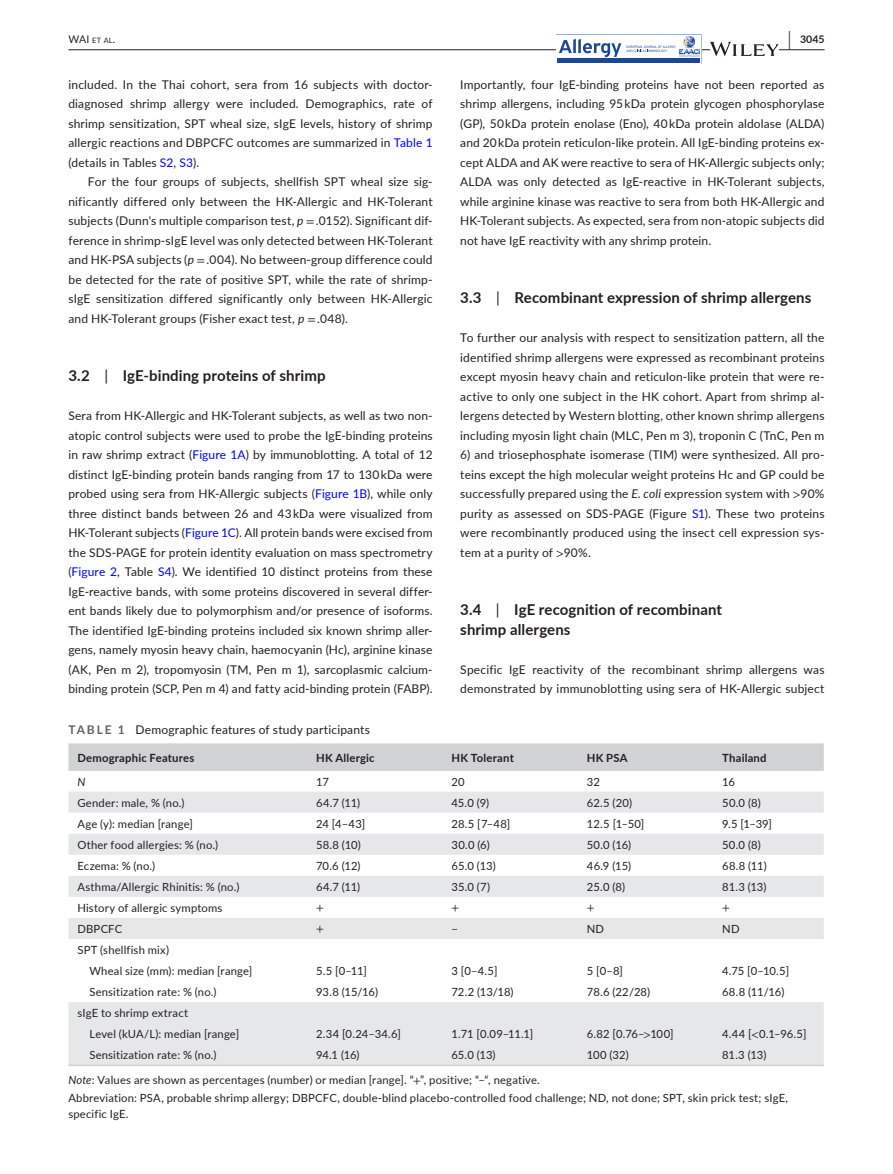
<style>
.page{position:relative;width:893px;height:1174px;background:#fff}
.page>*{position:absolute;margin:0;border:0;box-sizing:border-box;transform-origin:0 0}
.t1{font:700 15px/19.5px "Lato";letter-spacing:.005em;color:#231f20}
.t2{font:12px/19.5px "Lato";letter-spacing:.015em;color:#231f20;text-align:justify}
.t3{font:11.25px/21px "Lato";letter-spacing:.015em;color:#231f20}
.t4{font:700 11.25px "Lato";letter-spacing:.02em;color:#231f20}
.t5{font:11.25px "STIX";color:#231f20}
.t6{font:italic 11.25px "Lato";color:#231f20}
.t7{font:10.5px "Lato";color:#231f20}
.t8{font:700 10.5px "Lato";color:#231f20}
.s1{font-size:7.35px}
.s2{font-size:19.5px}
.s3{color:#00f}
.s4{font-style:italic}
.s5{font-family:"STIX"}
.s6{font-weight:400}
.s7{font-weight:700;color:#636366}
</style>
<div class="page">
<hr style="left:68px;top:49px;width:756px;height:1px;background:#231f20">
<svg style="left:556px;top:34px;width:145px;height:29px"></svg>
<div style="left:558px;top:58px;width:142px;height:5px;background:#1b4896"></div>
<img style="left:679px;top:35px;width:22px;height:22px">
<svg style="left:710px;top:42px;width:69px;height:14px"></svg>
<div style="left:68px;top:743px;width:756px;height:28px;background:#d1d2d4"></div>
<svg style="left:68px;top:791px;width:756px;height:273px;fill:#e6e7e9"></svg>
<hr style="left:68px;top:1064px;width:239px;height:2px;background:#d1d2d4">
<hr style="left:307px;top:1064px;width:135px;height:2px;background:#d1d2d4">
<hr style="left:442px;top:1064px;width:136px;height:2px;background:#d1d2d4">
<hr style="left:578px;top:1064px;width:135px;height:2px;background:#d1d2d4">
<hr style="left:713px;top:1064px;width:111px;height:2px;background:#d1d2d4">
<p class="t7" style="left:68px;top:31px;width:48px">WAI <span class="s1">et al</span>.</p>
<p class="t8" style="left:789px;top:31px;width:37px"><span class="s2">|</span> 3045</p>
<p class="t2" style="left:68px;top:74px;width:366px">included. In the Thai cohort, sera from 16 subjects with doctor&shy;diagnosed shrimp allergy were included. Demographics, rate of shrimp sensitization, SPT wheal size, sIgE levels, history of shrimp allergic reactions and DBPCFC outcomes are summarized in <span class="s3">Table 1 </span>(details in Tables <span class="s3">S2</span>, <span class="s3">S3</span>).</p>
<p class="t2" style="left:68px;top:171px;width:366px;text-indent:20px">For the four groups of subjects, shellfish SPT wheal size sig&shy;nificantly differed only between the HK-Allergic and HK-Tolerant subjects (Dunn's multiple comparison test, <span class="s4">p</span> <span class="s5">=</span> .0152). Significant dif&shy;ference in shrimp-sIgE level was only detected between HK-Tolerant and HK-PSA subjects (<span class="s4">p</span> <span class="s5">=</span> .004). No between-group difference could be detected for the rate of positive SPT, while the rate of shrimp&shy;sIgE sensitization differed significantly only between HK-Allergic and HK-Tolerant groups (Fisher exact test, <span class="s4">p</span> <span class="s5">=</span> .048).</p>
<p class="t2" style="left:460px;top:74px;width:366px">Importantly, four IgE-binding proteins have not been reported as shrimp allergens, including 95 kDa protein glycogen phosphorylase (GP), 50 kDa protein enolase (Eno), 40 kDa protein aldolase (ALDA) and 20 kDa protein reticulon-like protein. All IgE-binding proteins ex&shy;cept ALDA and AK were reactive to sera of HK-Allergic subjects only; ALDA was only detected as IgE-reactive in HK-Tolerant subjects, while arginine kinase was reactive to sera from both HK-Allergic and HK-Tolerant subjects. As expected, sera from non-atopic subjects did not have IgE reactivity with any shrimp protein.</p>
<p class="t1" style="left:460px;top:287px;width:353px">3.3 <span class="s6">|</span> Recombinant expression of shrimp allergens</p>
<p class="t2" style="left:460px;top:327px;width:366px">To further our analysis with respect to sensitization pattern, all the identified shrimp allergens were expressed as recombinant proteins except myosin heavy chain and reticulon-like protein that were re&shy;active to only one subject in the HK cohort. Apart from shrimp al&shy;lergens detected by Western blotting, other known shrimp allergens including myosin light chain (MLC, Pen m 3), troponin C (TnC, Pen m</p>
<p class="t2" style="left:460px;top:444px;width:366px">6) and triosephosphate isomerase (TIM) were synthesized. All pro&shy;teins except the high molecular weight proteins Hc and GP could be successfully prepared using the <span class="s4">E. coli</span> expression system with <span class="s5">&gt;</span>90% purity as assessed on SDS-PAGE (Figure <span class="s3">S1</span>). These two proteins were recombinantly produced using the insect cell expression sys&shy;tem at a purity of <span class="s5">&gt;</span>90%.</p>
<p class="t1" style="left:68px;top:365px;width:259px">3.2 <span class="s6">|</span> IgE-binding proteins of shrimp</p>
<p class="t2" style="left:68px;top:405px;width:366px">Sera from HK-Allergic and HK-Tolerant subjects, as well as two non&shy;atopic control subjects were used to probe the IgE-binding proteins in raw shrimp extract (<span class="s3">Figure 1A</span>) by immunoblotting. A total of 12 distinct IgE-binding protein bands ranging from 17 to 130 kDa were probed using sera from HK-Allergic subjects (<span class="s3">Figure 1B</span>), while only three distinct bands between 26 and 43 kDa were visualized from HK-Tolerant subjects (<span class="s3">Figure 1C</span>). All protein bands were excised from the SDS-PAGE for protein identity evaluation on mass spectrometry (<span class="s3">Figure 2</span>, Table <span class="s3">S4</span>). We identified 10 distinct proteins from these IgE-reactive bands, with some proteins discovered in several differ&shy;ent bands likely due to polymorphism and/or presence of isoforms.<br>The identified IgE-binding proteins included six known shrimp aller&shy;gens, namely myosin heavy chain, haemocyanin (Hc), arginine kinase (AK, Pen m 2), tropomyosin (TM, Pen m 1), sarcoplasmic calcium&shy;binding protein (SCP, Pen m 4) and fatty acid-binding protein (FABP).</p>
<p class="t1" style="left:460px;top:599px;width:263px">3.4 <span class="s6">|</span> IgE recognition of recombinant shrimp allergens</p>
<p class="t2" style="left:460px;top:659px;width:366px">Specific IgE reactivity of the recombinant shrimp allergens was demonstrated by immunoblotting using sera of HK-Allergic subject</p>
<p class="t2" style="left:68px;top:719px;width:303px"><span class="s7">TABLE 1</span> Demographic features of study participants</p>
<p class="t4" style="left:77px;top:749px;width:118px">Demographic Features</p>
<p class="t4" style="left:316px;top:749px;width:60px">HK Allergic</p>
<p class="t4" style="left:451px;top:749px;width:64px">HK Tolerant</p>
<p class="t4" style="left:587px;top:749px;width:42px">HK PSA</p>
<p class="t4" style="left:722px;top:749px;width:46px">Thailand</p>
<p class="t6" style="left:77px;top:773px;width:9px">N</p>
<p class="t3" style="left:316px;top:770px;width:14px">17</p>
<p class="t3" style="left:451px;top:770px;width:15px">20</p>
<p class="t3" style="left:587px;top:770px;width:15px">32</p>
<p class="t3" style="left:722px;top:770px;width:14px">16</p>
<p class="t3" style="left:77px;top:791px;width:109px">Gender: male, % (no.)</p>
<p class="t3" style="left:316px;top:791px;width:46px">64.7 (11)</p>
<p class="t3" style="left:451px;top:791px;width:39px">45.0 (9)</p>
<p class="t3" style="left:587px;top:791px;width:47px">62.5 (20)</p>
<p class="t3" style="left:722px;top:791px;width:40px">50.0 (8)</p>
<p class="t3" style="left:77px;top:812px;width:117px">Age (y): median [range]</p>
<p class="t3" style="left:316px;top:812px;width:51px">24 [4–43]</p>
<p class="t3" style="left:451px;top:812px;width:60px">28.5 [7–48]</p>
<p class="t3" style="left:587px;top:812px;width:59px">12.5 [1–50]</p>
<p class="t3" style="left:722px;top:812px;width:51px">9.5 [1–39]</p>
<p class="t3" style="left:77px;top:833px;width:142px">Other food allergies: % (no.)</p>
<p class="t3" style="left:316px;top:833px;width:46px">58.8 (10)</p>
<p class="t3" style="left:451px;top:833px;width:40px">30.0 (6)</p>
<p class="t3" style="left:587px;top:833px;width:46px">50.0 (16)</p>
<p class="t3" style="left:722px;top:833px;width:40px">50.0 (8)</p>
<p class="t3" style="left:77px;top:854px;width:79px">Eczema: % (no.)</p>
<p class="t3" style="left:316px;top:854px;width:46px">70.6 (12)</p>
<p class="t3" style="left:451px;top:854px;width:46px">65.0 (13)</p>
<p class="t3" style="left:587px;top:854px;width:46px">46.9 (15)</p>
<p class="t3" style="left:722px;top:854px;width:46px">68.8 (11)</p>
<p class="t3" style="left:77px;top:876px;width:163px">Asthma/Allergic Rhinitis: % (no.)</p>
<p class="t3" style="left:316px;top:876px;width:46px">64.7 (11)</p>
<p class="t3" style="left:451px;top:876px;width:40px">35.0 (7)</p>
<p class="t3" style="left:587px;top:876px;width:40px">25.0 (8)</p>
<p class="t3" style="left:722px;top:876px;width:46px">81.3 (13)</p>
<p class="t3" style="left:77px;top:897px;width:147px">History of allergic symptoms</p>
<p class="t5" style="left:316px;top:900px;width:9px">+</p>
<p class="t5" style="left:451px;top:900px;width:9px">+</p>
<p class="t5" style="left:587px;top:900px;width:9px">+</p>
<p class="t5" style="left:722px;top:900px;width:9px">+</p>
<p class="t3" style="left:77px;top:918px;width:46px">DBPCFC</p>
<p class="t5" style="left:316px;top:921px;width:9px">+</p>
<p class="t3" style="left:451px;top:918px;width:8px">−</p>
<p class="t3" style="left:587px;top:918px;width:19px">ND</p>
<p class="t3" style="left:722px;top:918px;width:19px">ND</p>
<p class="t3" style="left:89px;top:939px;width:165px;text-indent:-12px">SPT (shellfish mix)<br>Wheal size (mm): median [range]</p>
<p class="t3" style="left:316px;top:960px;width:52px">5.5 [0–11]</p>
<p class="t3" style="left:451px;top:960px;width:48px">3 [0–4.5]</p>
<p class="t3" style="left:587px;top:960px;width:38px">5 [0–8]</p>
<p class="t3" style="left:722px;top:960px;width:68px">4.75 [0–10.5]</p>
<p class="t3" style="left:89px;top:981px;width:129px">Sensitization rate: % (no.)</p>
<p class="t3" style="left:316px;top:981px;width:63px">93.8 (15/16)</p>
<p class="t3" style="left:451px;top:981px;width:64px">72.2 (13/18)</p>
<p class="t3" style="left:587px;top:981px;width:65px">78.6 (22/28)</p>
<p class="t3" style="left:722px;top:981px;width:64px">68.8 (11/16)</p>
<p class="t3" style="left:89px;top:1002px;width:151px;text-indent:-12px">sIgE to shrimp extract<br>Level (kUA/L): median [range]</p>
<p class="t3" style="left:316px;top:1023px;width:86px">2.34 [0.24–34.6]</p>
<p class="t3" style="left:451px;top:1023px;width:83px">1.71 [0.09–11.1]</p>
<p class="t3" style="left:587px;top:1023px;width:88px">6.82 [0.76–<span class="s5">&gt;</span>100]</p>
<p class="t3" style="left:722px;top:1023px;width:86px">4.44 [<span class="s5">&lt;</span>0.1–96.5]</p>
<p class="t3" style="left:89px;top:1044px;width:129px">Sensitization rate: % (no.)</p>
<p class="t3" style="left:316px;top:1044px;width:45px">94.1 (16)</p>
<p class="t3" style="left:451px;top:1044px;width:46px">65.0 (13)</p>
<p class="t3" style="left:587px;top:1044px;width:43px">100 (32)</p>
<p class="t3" style="left:722px;top:1044px;width:46px">81.3 (13)</p>
<p class="t3" style="left:68px;top:1070px;width:721px;line-height:18px"><span class="s4">Note</span>: Values are shown as percentages (number) or median [range]. “<span class="s5">+</span>”, positive; “–“, negative.<br>Abbreviation: PSA, probable shrimp allergy; DBPCFC, double-blind placebo-controlled food challenge; ND, not done; SPT, skin prick test; sIgE,</p>
<p class="t3" style="left:68px;top:1102px;width:62px">specific IgE.</p>
</div>
